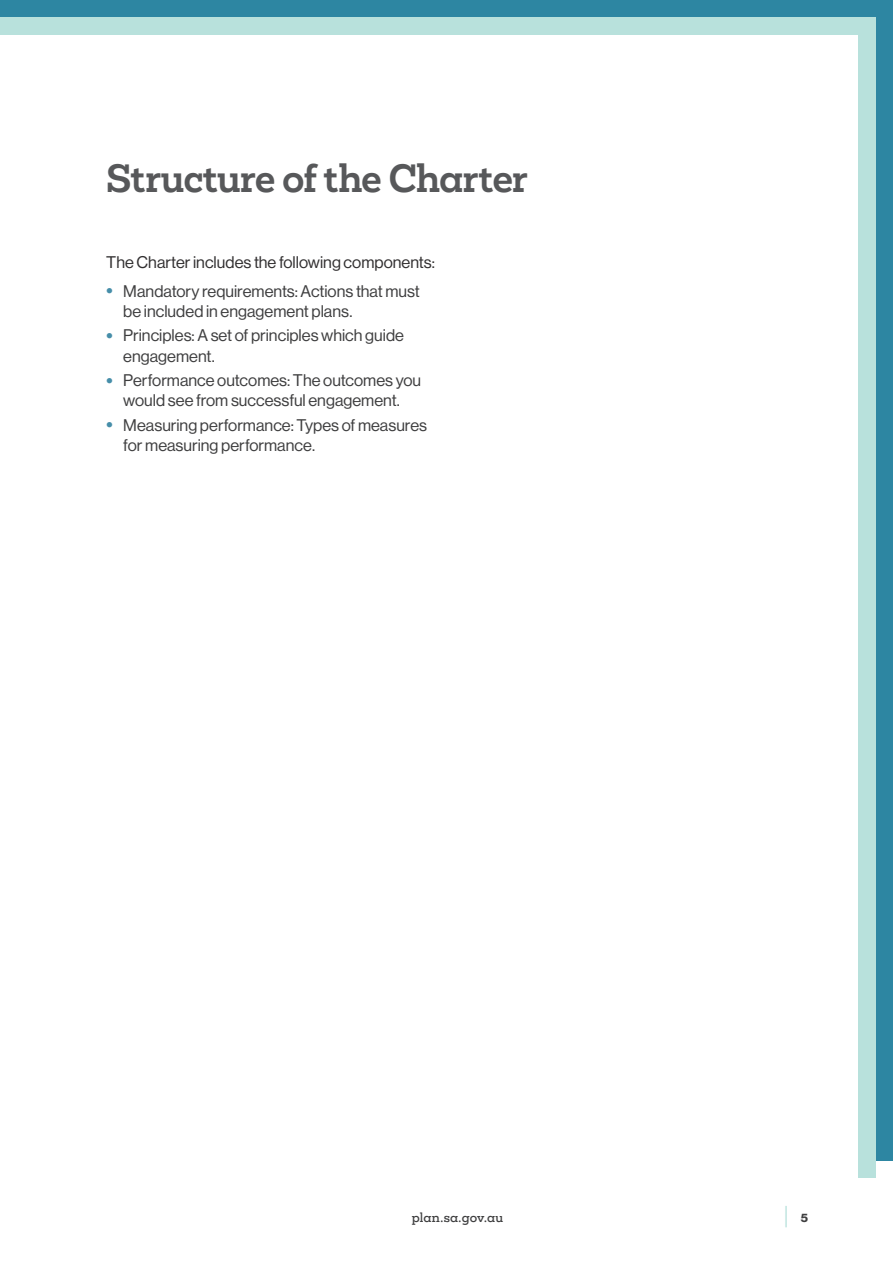
<style>
.page{position:relative;width:893px;height:1263px;background:#fff}
.page>*{position:absolute;margin:0;border:0;box-sizing:border-box;transform-origin:0 0}
.Heading_-_Level_1{font:500 36px "Mokoko VF";letter-spacing:-.025em;color:#57585a}
.t1{font:24px "N Haas Grotesk DS Pro 75 Bd";color:#b8e1dc;scale:.55 1}
.t2{font:16.5px/20.2px "N Haas Grotesk DS Pro 55 Rg";color:#3e3e3f}
.Body{font:16.5px "N Haas Grotesk DS Pro 55 Rg";color:#312f30}
.t3{font:500 12px "Mokoko VF";letter-spacing:.015em;color:#3e3e3f}
.s1{font-size:22.5px;color:#468ea9}
.s2{font-size:12px;color:#3e3e3f}
</style>
<div class="page">
<div style="left:0;top:17px;width:867px;height:17px;background:#b8e1dc"></div>
<div style="left:859px;top:17px;width:17px;height:1161px;background:#b8e1dc"></div>
<div style="left:0;top:0;width:893px;height:17px;background:#2d86a2"></div>
<div style="left:876px;top:15px;width:17px;height:1146px;background:#2d86a2"></div>
<p class="Heading_-_Level_1" style="left:106px;top:155px;width:423px">Structure of the Charter</p>
<p class="Body" style="left:106px;top:253px;width:330px">The Charter includes the following components:</p>
<p class="t2" style="left:123px;top:281px;width:298px;text-indent:-17px"><span class="s1">•</span> Mandatory requirements: Actions that must be included in engagement plans.</p>
<p class="t2" style="left:123px;top:326px;width:282px;text-indent:-17px"><span class="s1">•</span> Principles: A set of principles which guide engagement.</p>
<p class="t2" style="left:106px;top:370px;width:316px;text-align:center"><span class="s1">•</span> Performance outcomes: The outcomes you would see from successful engagement.</p>
<p class="t2" style="left:123px;top:415px;width:305px;text-indent:-17px"><span class="s1">•</span> Measuring performance: Types of measures for measuring performance.</p>
<p class="t3" style="left:412px;top:1209px;width:93px">plan.sa.gov.au</p>
<h2 class="t1" style="left:785px;top:1201px;width:43px">| <span class="s2">5</span></h2>
</div>
